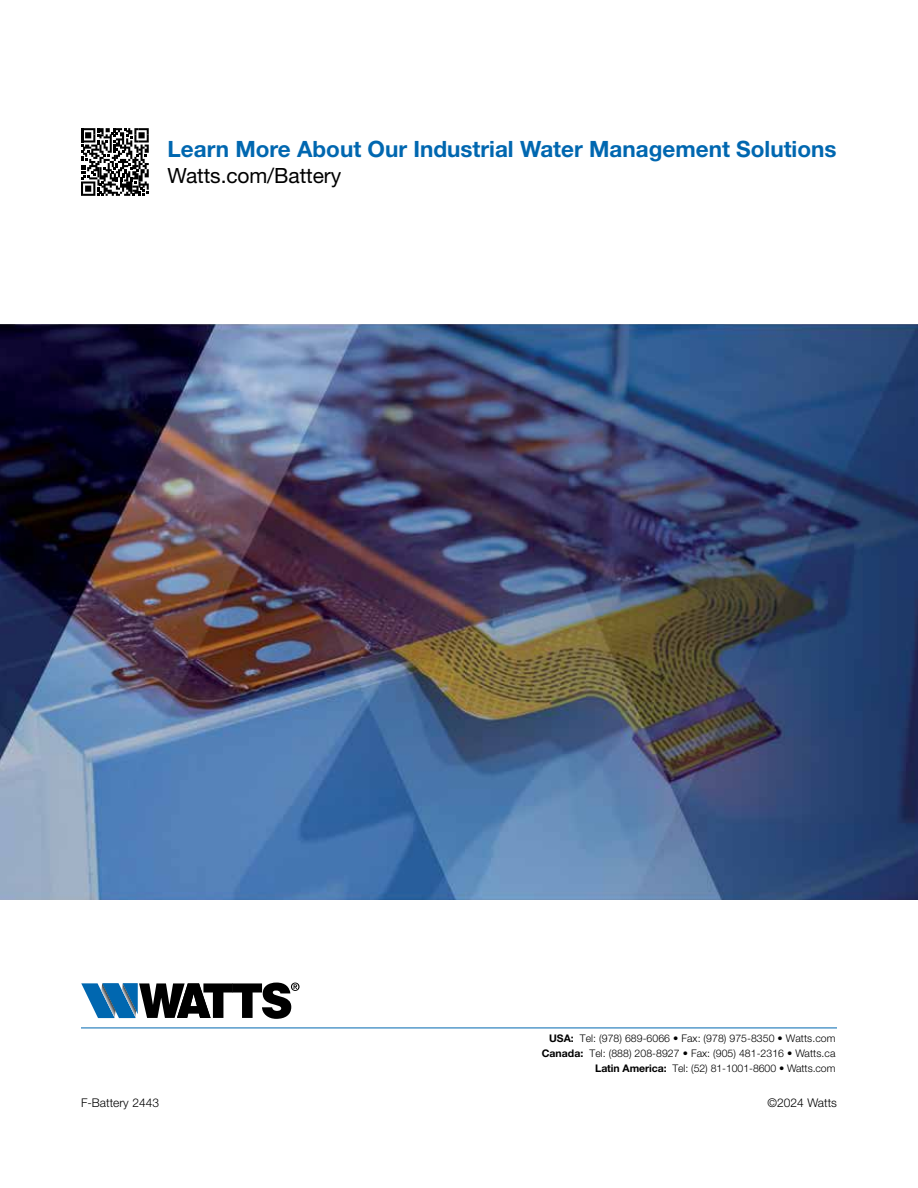
<style>
.page{position:relative;width:918px;height:1188px;background:#fff}
.page>*{position:absolute;margin:0;border:0;box-sizing:border-box;transform-origin:0 0}
.t1{font:700 22.5px "Helvetica Neue LT Std";color:#0067b0}
.t2{font:21px "Helvetica Neue LT Std";letter-spacing:-.005em;color:#000}
.t3{font:300 12px "Helvetica Neue LT Std";color:#000}
.t4{font:300 10.5px/15px "Helvetica Neue LT Std";letter-spacing:.005em;color:#000;text-align:right}
.s1{font-weight:700}
</style>
<div class="page">
<img style="left:0;top:324px;width:918px;height:576px">
<svg style="left:81px;top:983px;width:219px;height:36px"></svg>
<hr style="left:81px;top:1028px;width:756px;height:1px;background:#0067b0">
<svg style="left:81px;top:128px;width:68px;height:68px"></svg>
<h1 class="t1" style="left:168px;top:135px;width:671px">Learn More About Our Industrial Water Management Solutions</h1>
<h2 class="t2" style="left:168px;top:163px;width:175px">Watts.com/Battery</h2>
<p class="t4" style="left:542px;top:1030px;width:295px"><span class="s1">USA:</span> Tel: (978) 689-6066 • Fax: (978) 975-8350 • Watts.com<br><span class="s1">Canada:</span> Tel: (888) 208-8927 • Fax: (905) 481-2316 • Watts.ca<br><span class="s1">Latin America:</span> Tel: (52) 81-1001-8600 • Watts.com</p>
<p class="t3" style="left:81px;top:1095px;width:80px">F-Battery 2443</p>
<p class="t3" style="left:767px;top:1095px;width:71px">©2024 Watts</p>
</div>
